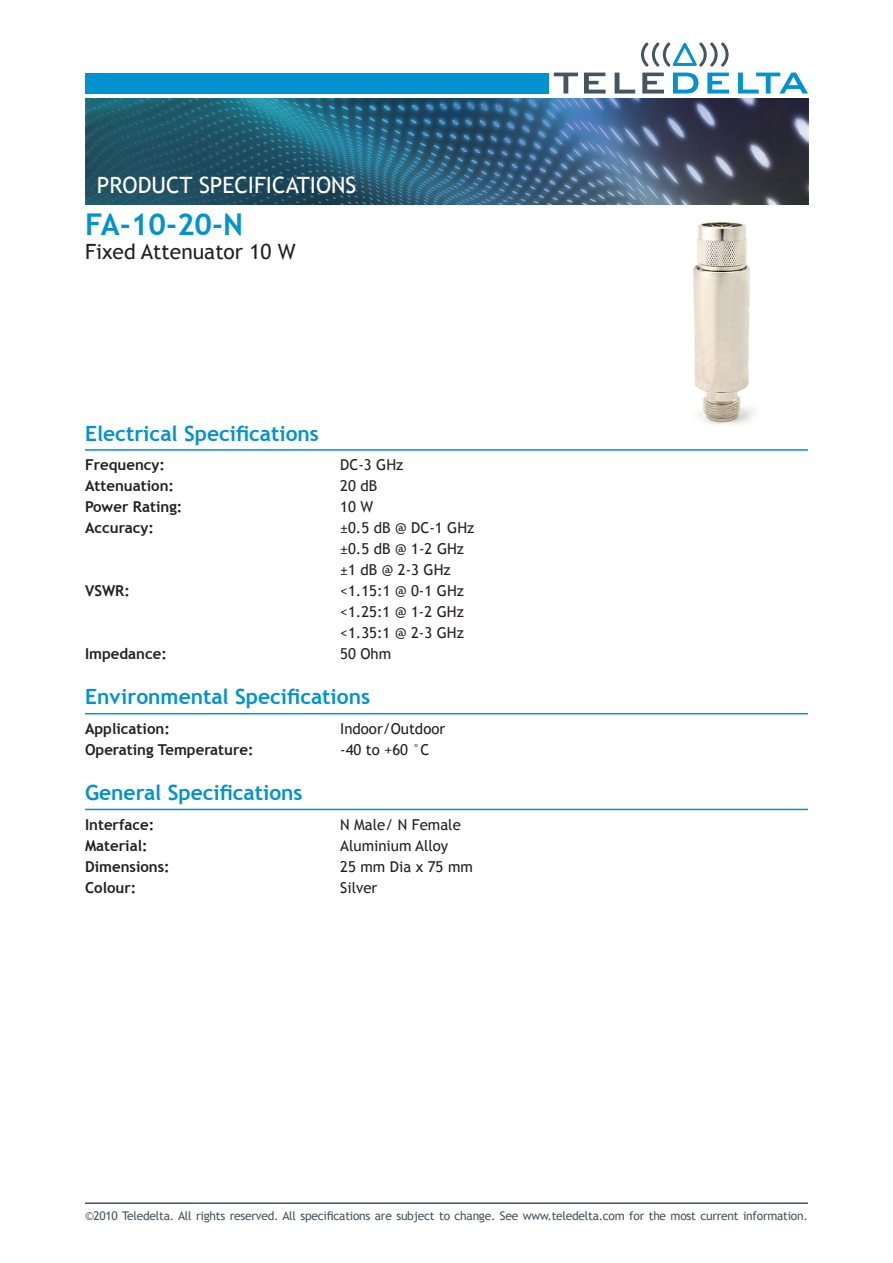
<style>
.page{position:relative;width:893px;height:1263px;background:#fff}
.page>*{position:absolute;margin:0;border:0;box-sizing:border-box;transform-origin:0 0}
.t1{font:700 30px "Trebuchet MS";color:#0093d0}
.t2{font:22.5px "Trebuchet MS";color:#fff}
.t3{font:700 21px "Trebuchet MS";color:#0093d0}
.t4{font:21px "Trebuchet MS";color:#231f20}
.t5{font:15px/21px "Trebuchet MS";color:#231f20}
.t6{font:700 15px "Trebuchet MS";color:#231f20}
.t7{font:12px "Trebuchet MS";letter-spacing:-.02em;color:#45555f}
</style>
<div class="page">
<img style="left:85px;top:99px;width:723px;height:106px">
<svg style="left:554px;top:73px;width:24px;height:21px"></svg>
<svg style="left:584px;top:73px;width:22px;height:21px"></svg>
<svg style="left:615px;top:73px;width:20px;height:21px"></svg>
<svg style="left:641px;top:42px;width:88px;height:52px"></svg>
<svg style="left:738px;top:73px;width:70px;height:21px"></svg>
<div style="left:85px;top:73px;width:463px;height:21px;background:#0093d0"></div>
<hr style="left:85px;top:1202px;width:723px;height:2px;background:#45555f">
<hr style="left:85px;top:449px;width:723px;height:2px;background:#0093d0">
<hr style="left:85px;top:713px;width:723px;height:1px;background:#0093d0">
<hr style="left:85px;top:809px;width:723px;height:1px;background:#0093d0">
<img style="left:693px;top:221px;width:61px;height:204px">
<h2 class="t2" style="left:97px;top:172px;width:261px">PRODUCT SPECIFICATIONS</h2>
<h1 class="t1" style="left:85px;top:207px;width:160px">FA-10-20-N</h1>
<h3 class="t4" style="left:85px;top:239px;width:212px">Fixed Attenuator 10 W</h3>
<h3 class="t3" style="left:85px;top:421px;width:235px">Electrical Specifications</h3>
<p class="t6" style="left:85px;top:456px;width:82px">Frequency:</p>
<p class="t5" style="left:340px;top:454px;width:65px">DC-3 GHz</p>
<p class="t6" style="left:85px;top:477px;width:90px">Attenuation:</p>
<p class="t5" style="left:340px;top:475px;width:39px">20 dB</p>
<p class="t6" style="left:85px;top:498px;width:99px">Power Rating:</p>
<p class="t5" style="left:340px;top:496px;width:35px">10 W</p>
<p class="t6" style="left:85px;top:519px;width:70px">Accuracy:</p>
<p class="t5" style="left:340px;top:517px;width:136px">±0.5 dB @ DC-1 GHz ±0.5 dB @ 1-2 GHz ±1 dB @ 2-3 GHz</p>
<p class="t6" style="left:85px;top:582px;width:46px">VSWR:</p>
<p class="t5" style="left:340px;top:580px;width:125px;text-align:justify">&lt;1.15:1 @ 0-1 GHz &lt;1.25:1 @ 1-2 GHz &lt;1.35:1 @ 2-3 GHz</p>
<p class="t6" style="left:85px;top:645px;width:83px">Impedance:</p>
<p class="t5" style="left:340px;top:643px;width:52px">50 Ohm</p>
<h3 class="t3" style="left:85px;top:685px;width:287px">Environmental Specifications</h3>
<p class="t6" style="left:85px;top:720px;width:86px">Application:</p>
<p class="t5" style="left:340px;top:718px;width:107px">Indoor/Outdoor</p>
<p class="t6" style="left:85px;top:741px;width:170px">Operating Temperature:</p>
<p class="t5" style="left:340px;top:739px;width:91px">-40 to +60 °C</p>
<h3 class="t3" style="left:85px;top:781px;width:219px">General Specifications</h3>
<p class="t6" style="left:85px;top:816px;width:71px">Interface:</p>
<p class="t5" style="left:340px;top:814px;width:122px">N Male/ N Female</p>
<p class="t6" style="left:85px;top:837px;width:64px">Material:</p>
<p class="t5" style="left:340px;top:835px;width:110px">Aluminium Alloy</p>
<p class="t6" style="left:85px;top:858px;width:86px">Dimensions:</p>
<p class="t5" style="left:340px;top:856px;width:134px">25 mm Dia x 75 mm</p>
<p class="t6" style="left:85px;top:879px;width:53px">Colour:</p>
<p class="t5" style="left:340px;top:877px;width:39px">Silver</p>
<p class="t7" style="left:85px;top:1209px;width:724px">©2010 Teledelta. All rights reserved. All specifications are subject to change. See www.teledelta.com for the most current information.</p>
</div>
